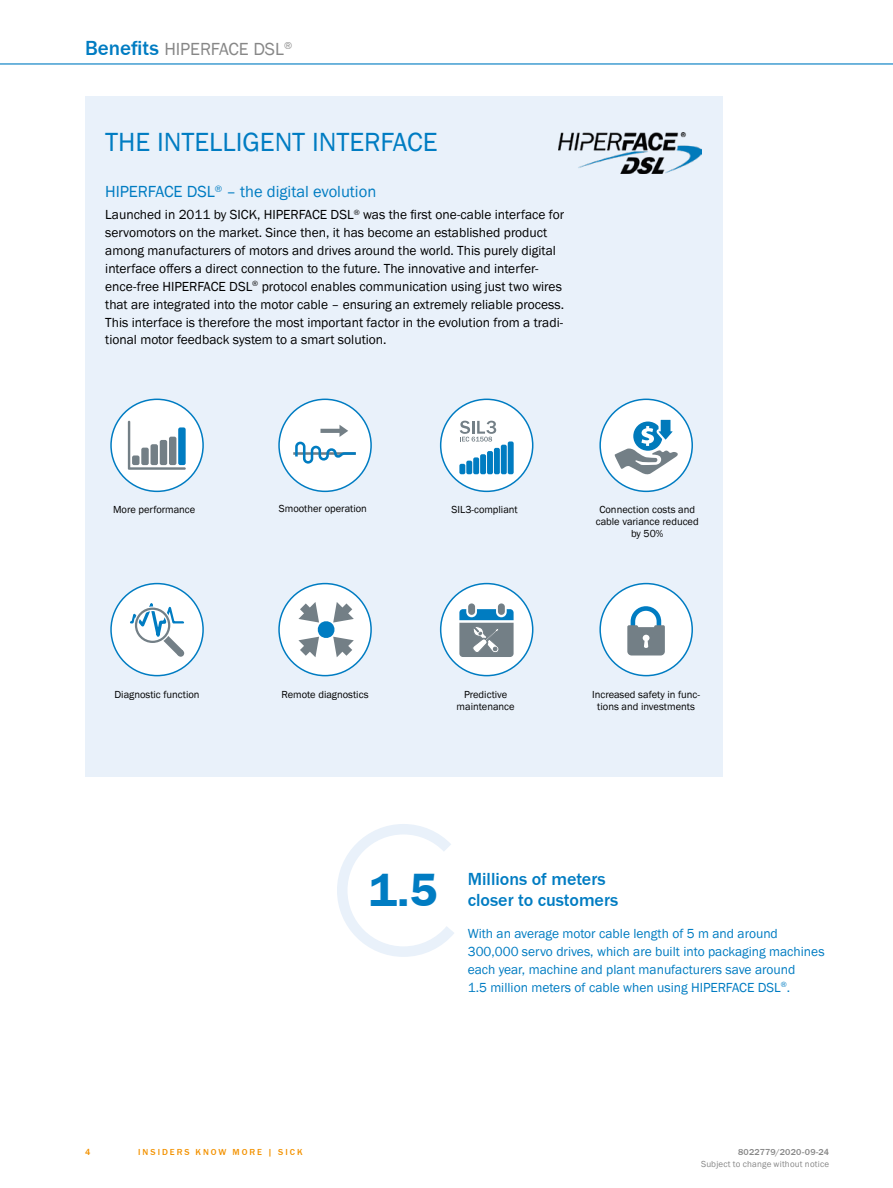
<style>
.page{position:relative;width:893px;height:1188px;background:#fff}
.page>*{position:absolute;margin:0;border:0;box-sizing:border-box;transform-origin:0 0}
.t1{font:700 48px "SICK Franklin";color:#007cc2}
.t2{font:27px "SICK Franklin";color:#007cc2}
.t3{font:500 18px/21.8px "SICK Franklin";color:#007cc2}
.t4{font:18px "SICK Franklin";letter-spacing:-.005em;color:#878787}
.t5{font:16.5px "SICK Franklin";color:#007cc2}
.t6{font:13.5px/17.9px "SICK Franklin";color:#000}
.t7{font:13.5px/17.9px "SICK Franklin";color:#007cc2}
.t8{font:10.5px/12px "SICK Franklin";color:#000;text-align:center}
.t9{font:9px "SICK Franklin";letter-spacing:.02em;color:#878787}
.t10{font:500 9px "SICK Franklin";letter-spacing:.225em;color:#f39200}
.t11{font:500 9px "SICK Franklin";letter-spacing:.02em;color:#878787}
.s1{font-weight:500;font-size:21px;color:#007cc2}
</style>
<div class="page">
<hr style="left:0;top:63px;width:893px;height:2px;background:#007cc2">
<div style="left:85px;top:97px;width:638px;height:680px;background:#e9f1fa"></div>
<div style="left:111px;top:399px;width:92px;height:92px;background:#fff;border-radius:50%"></div>
<svg style="left:128px;top:421px;width:58px;height:49px"></svg>
<div style="left:110px;top:399px;width:94px;height:93px;border:2px solid #007cc2;border-radius:50%"></div>
<div style="left:111px;top:584px;width:92px;height:92px;background:#fff;border-radius:50%"></div>
<svg style="left:130px;top:603px;width:55px;height:53px"></svg>
<div style="left:110px;top:583px;width:94px;height:93px;border:2px solid #007cc2;border-radius:50%"></div>
<div style="left:279px;top:399px;width:92px;height:92px;background:#fff;border-radius:50%"></div>
<hr style="left:293px;top:452px;width:63px;height:3px;background:#737f86">
<svg style="left:294px;top:425px;width:62px;height:39px"></svg>
<div style="left:278px;top:399px;width:94px;height:93px;border:2px solid #007cc2;border-radius:50%"></div>
<div style="left:279px;top:584px;width:92px;height:92px;background:#fff;border-radius:50%"></div>
<svg style="left:298px;top:602px;width:56px;height:55px"></svg>
<div style="left:278px;top:583px;width:94px;height:93px;border:2px solid #007cc2;border-radius:50%"></div>
<div style="left:441px;top:399px;width:92px;height:92px;background:#fff;border-radius:50%"></div>
<div style="left:459px;top:464px;width:6px;height:10px;background:#007cc1;border-radius:2px"></div>
<div style="left:487px;top:451px;width:6px;height:23px;background:#007cc1;border-radius:2px"></div>
<div style="left:466px;top:461px;width:6px;height:13px;background:#007cc1;border-radius:2px"></div>
<div style="left:473px;top:457px;width:6px;height:17px;background:#007cc1;border-radius:2px"></div>
<div style="left:480px;top:454px;width:6px;height:20px;background:#007cc1;border-radius:2px"></div>
<div style="left:508px;top:441px;width:6px;height:33px;background:#007cc1;border-radius:2px"></div>
<div style="left:494px;top:448px;width:6px;height:26px;background:#007cc1;border-radius:2px"></div>
<div style="left:501px;top:445px;width:6px;height:29px;background:#007cc1;border-radius:2px"></div>
<svg style="left:460px;top:421px;width:36px;height:21px"></svg>
<div style="left:440px;top:399px;width:93px;height:93px;border:2px solid #007cc2;border-radius:50%"></div>
<div style="left:441px;top:584px;width:92px;height:92px;background:#fff;border-radius:50%"></div>
<div style="left:468px;top:603px;width:7px;height:12px;background:#737f86;border-radius:3px"></div>
<div style="left:498px;top:603px;width:7px;height:12px;background:#737f86;border-radius:3px"></div>
<svg style="left:459px;top:609px;width:55px;height:48px;background:#7895a5"></svg>
<div style="left:440px;top:583px;width:93px;height:93px;border:2px solid #007cc2;border-radius:50%"></div>
<div style="left:600px;top:399px;width:92px;height:92px;background:#fff;border-radius:50%"></div>
<svg style="left:615px;top:419px;width:63px;height:55px"></svg>
<div style="left:599px;top:399px;width:94px;height:93px;border:2px solid #007cc2;border-radius:50%"></div>
<div style="left:600px;top:584px;width:92px;height:92px;background:#fff;border-radius:50%"></div>
<svg style="left:627px;top:606px;width:38px;height:50px"></svg>
<div style="left:599px;top:583px;width:94px;height:93px;border:2px solid #007cc2;border-radius:50%"></div>
<img style="left:559px;top:132px;width:143px;height:41px">
<svg style="left:337px;top:824px;width:117px;height:133px"></svg>
<h3 class="t4" style="left:85px;top:38px;width:209px"><span class="s1">Benefits</span> HIPERFACE DSL<sup>®</sup></h3>
<h2 class="t2" style="left:105px;top:125px;width:334px">THE INTELLIGENT INTERFACE</h2>
<p class="t5" style="left:105px;top:181px;width:273px">HIPERFACE DSL<sup>®</sup> – the digital evolution</p>
<p class="t6" style="left:105px;top:206px;width:461px">Launched in 2011 by SICK, HIPERFACE DSL<sup>®</sup> was the first one-cable interface for servomotors on the market. Since then, it has become an established product among manufacturers of motors and drives around the world. This purely digital interface offers a direct connection to the future. The innovative and interfer&shy;ence-free HIPERFACE DSL<sup>®</sup> protocol enables communication using just two wires that are integrated into the motor cable – ensuring an extremely reliable process.<br>This interface is therefore the most important factor in the evolution from a tradi&shy;tional motor feedback system to a smart solution.</p>
<p class="t8" style="left:113px;top:504px;width:84px">More performance</p>
<p class="t8" style="left:115px;top:688px;width:87px">Diagnostic function</p>
<p class="t8" style="left:279px;top:503px;width:89px">Smoother operation</p>
<p class="t8" style="left:282px;top:688px;width:89px">Remote diagnostics</p>
<p class="t8" style="left:452px;top:504px;width:68px">SIL3-compliant</p>
<p class="t8" style="left:457px;top:688px;width:60px">Predictive maintenance</p>
<p class="t8" style="left:596px;top:504px;width:105px">Connection costs and cable variance reduced by 50%</p>
<p class="t8" style="left:592px;top:688px;width:110px">Increased safety in func&shy;tions and investments</p>
<h1 class="t1" style="left:369px;top:861px;width:70px">1.5</h1>
<h3 class="t3" style="left:468px;top:868px;width:152px">Millions of meters closer to customers</h3>
<p class="t7" style="left:468px;top:925px;width:358px">With an average motor cable length of 5 m and around 300,000 servo drives, which are built into packaging machines each year, machine and plant manufacturers save around<br>1.5 million meters of cable when using HIPERFACE DSL<sup>®</sup>.</p>
<p class="t10" style="left:85px;top:1146px;width:7px">4</p>
<p class="t10" style="left:138px;top:1146px;width:165px">Insi ders know m ore | SICK</p>
<p class="t11" style="left:738px;top:1146px;width:93px">8022779/2020-09-24</p>
<p class="t9" style="left:701px;top:1159px;width:130px">Subject to change without notice</p>
</div>
